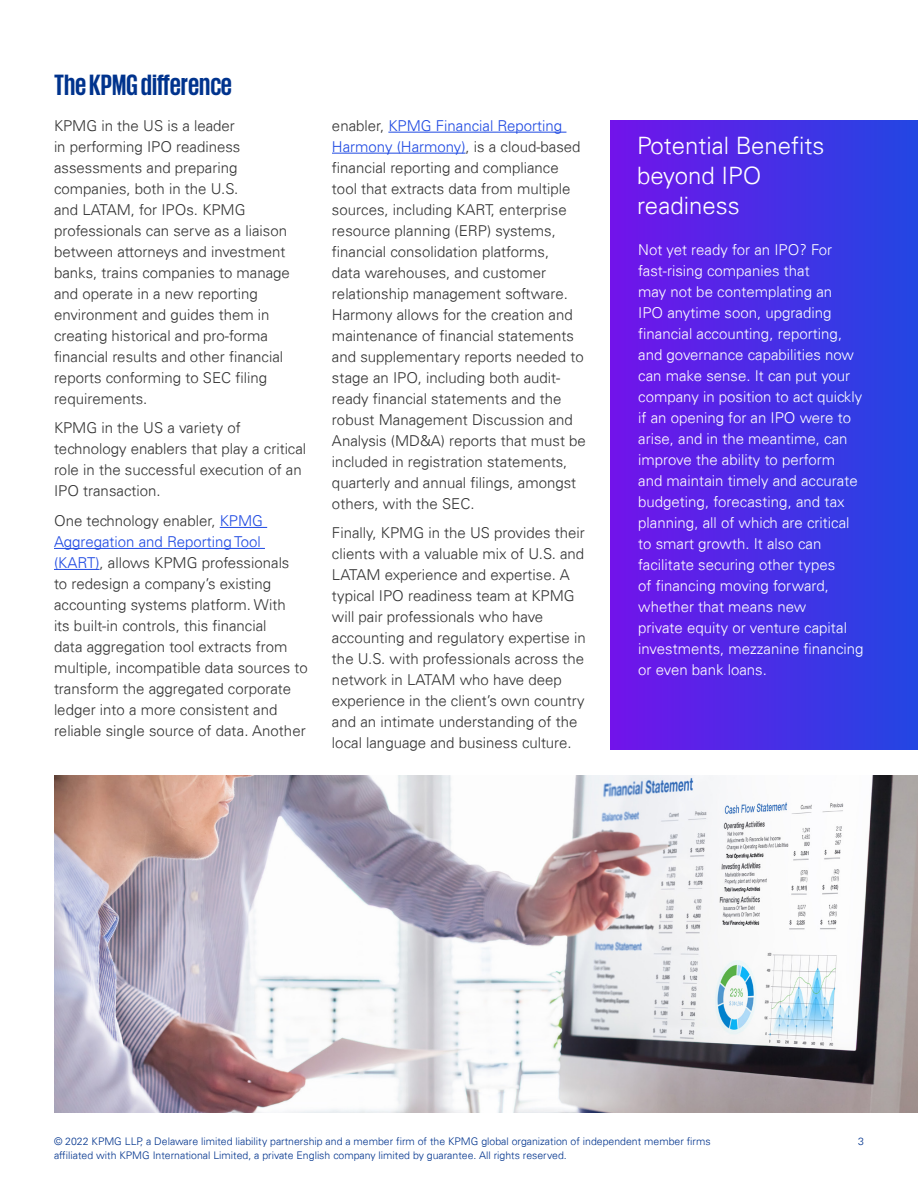
<style>
.page{position:relative;width:918px;height:1188px;background:#fff}
.page>*{position:absolute;margin:0;border:0;box-sizing:border-box;transform-origin:0 0}
.Subhead_20pt_Blue{font:700 30px "KPMG";color:#00338d}
.Case_study___Side_ba{font:300 24px/30px "Univers 45";color:#fff}
.Bodycopy_10pt{font:300 15px/21px "Univers 45";color:#333}
.Bodycopy_10pt_White{font:300 15px/21px "Univers 45";color:#fff}
.t1{font:300 10.5px "Univers 45";color:#00338d}
.s1{color:#1e49e2}
</style>
<div class="page">
<hr style="left:220px;top:527px;width:47px;height:1px;background:#1e49e2">
<hr style="left:54px;top:548px;width:211px;height:1px;background:#1e49e2">
<hr style="left:54px;top:569px;width:46px;height:1px;background:#1e49e2">
<hr style="left:388px;top:132px;width:178px;height:1px;background:#1e49e2">
<hr style="left:332px;top:153px;width:134px;height:1px;background:#1e49e2">
<div style="left:610px;top:121px;width:308px;height:628px;background:linear-gradient(to right,#7213ea,#2346e2)"></div>
<img style="left:54px;top:776px;width:864px;height:336px">
<p class="Subhead_20pt_Blue" style="left:54px;top:70px;width:180px">The KPMG difference</p>
<p class="Bodycopy_10pt" style="left:54px;top:115px;width:237px">KPMG in the US is a leader<br>in performing IPO readiness assessments and preparing companies, both in the U.S.<br>and LATAM, for IPOs. KPMG professionals can serve as a liaison between attorneys and investment banks, trains companies to manage and operate in a new reporting environment and guides them in creating historical and pro-forma financial results and other financial reports conforming to SEC filing requirements.</p>
<p class="Bodycopy_10pt" style="left:54px;top:417px;width:254px">KPMG in the US a variety of technology enablers that play a critical role in the successful execution of an<br>IPO transaction.</p>
<p class="Bodycopy_10pt" style="left:54px;top:510px;width:255px">One technology enabler, <span class="s1">KPMG Aggregation and Reporting Tool (KART)</span>, allows KPMG professionals<br>to redesign a company’s existing accounting systems platform. With<br>its built-in controls, this financial<br>data aggregation tool extracts from multiple, incompatible data sources to transform the aggregated corporate ledger into a more consistent and reliable single source of data. Another</p>
<p class="Bodycopy_10pt" style="left:332px;top:115px;width:255px">enabler, <span class="s1">KPMG Financial Reporting Harmony (Harmony)</span>, is a cloud-based financial reporting and compliance tool that extracts data from multiple sources, including KART, enterprise resource planning (ERP) systems, financial consolidation platforms,<br>data warehouses, and customer relationship management software.<br>Harmony allows for the creation and maintenance of financial statements and supplementary reports needed to stage an IPO, including both audit&shy;ready financial statements and the robust Management Discussion and Analysis (MD&amp;A) reports that must be included in registration statements, quarterly and annual filings, amongst others, with the SEC.</p>
<p class="Bodycopy_10pt" style="left:332px;top:522px;width:255px">Finally, KPMG in the US provides their clients with a valuable mix of U.S. and LATAM experience and expertise. A typical IPO readiness team at KPMG will pair professionals who have accounting and regulatory expertise in the U.S. with professionals across the network in LATAM who have deep experience in the client’s own country and an intimate understanding of the local language and business culture.</p>
<p class="Case_study___Side_ba" style="left:637px;top:130px;width:189px">Potential Benefits beyond IPO readiness</p>
<p class="Bodycopy_10pt_White" style="left:638px;top:239px;width:227px">Not yet ready for an IPO? For fast-rising companies that<br>may not be contemplating an<br>IPO anytime soon, upgrading financial accounting, reporting, and governance capabilities now can make sense. It can put your company in position to act quickly if an opening for an IPO were to arise, and in the meantime, can improve the ability to perform<br>and maintain timely and accurate budgeting, forecasting, and tax planning, all of which are critical to smart growth. It also can facilitate securing other types<br>of financing moving forward, whether that means new<br>private equity or venture capital investments, mezzanine financing or even bank loans.</p>
<p class="t1" style="left:54px;top:1135px;width:658px">© 2022 KPMG LLP, a Delaware limited liability partnership and a member firm of the KPMG global organization of independent member firms</p>
<p class="t1" style="left:858px;top:1135px;width:7px">3</p>
<p class="t1" style="left:54px;top:1149px;width:514px">affiliated with KPMG International Limited, a private English company limited by guarantee. All rights reserved.</p>
</div>
